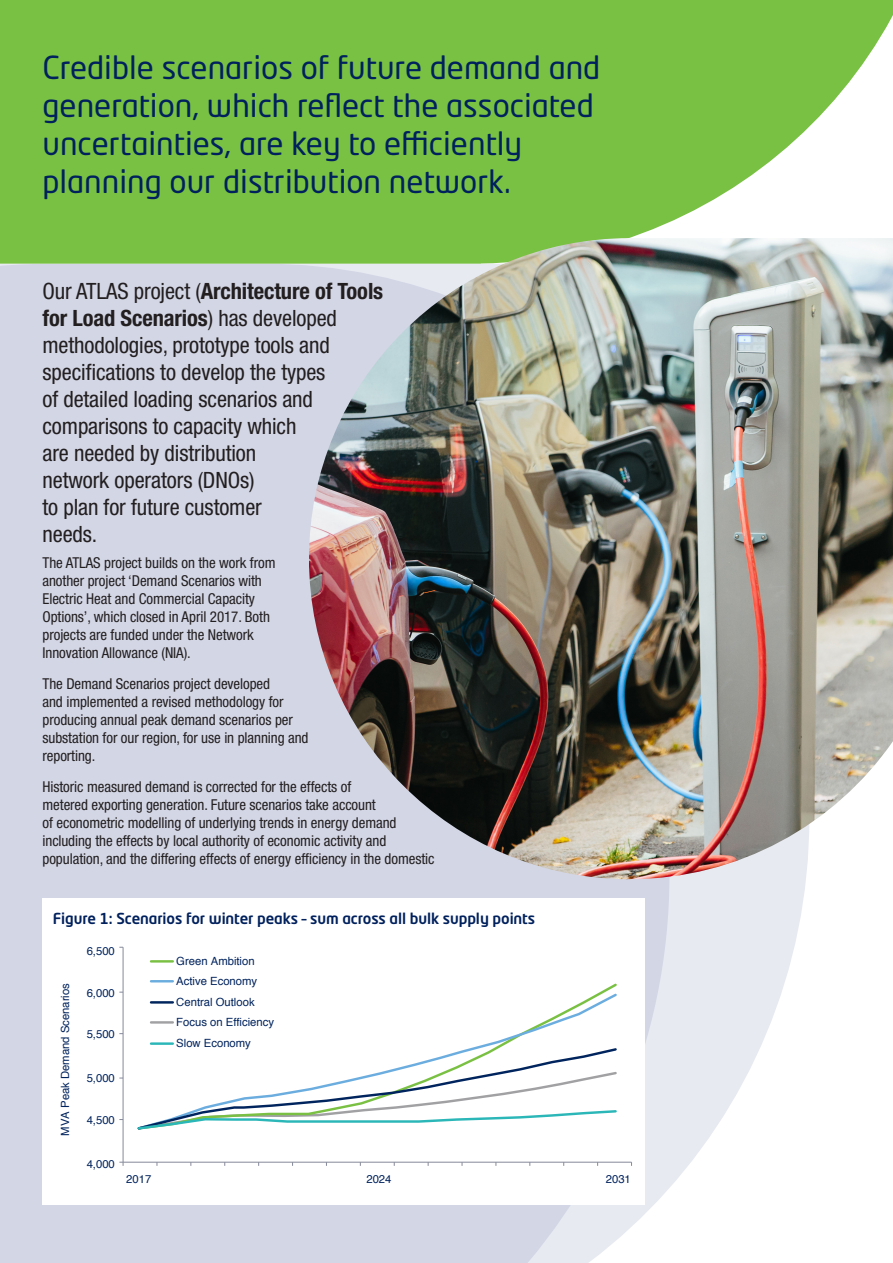
<style>
.page{position:relative;width:893px;height:1263px;background:#fff}
.page>*{position:absolute;margin:0;border:0;box-sizing:border-box;transform-origin:0 0}
.t1{font:31.5px/37.8px "Neo Tech Std";color:#00215d}
.t2{font:condensed 22.5px/27px "Helvetica Neue LT Std";letter-spacing:-.005em;color:#231f20}
.t3{font:condensed 15px/18px "Helvetica Neue LT Std";letter-spacing:-.005em;color:#231f20}
.t4{font:500 15px "Neo Tech Std";letter-spacing:-.005em;color:#00215d}
.t5{font:11.25px/20px "Helvetica";color:#00235d}
.s1{font-weight:700}
</style>
<div class="page">
<svg style="left:669px;top:879px;width:137px;height:309px;fill:#e8eaf2"></svg>
<div style="left:0;top:264px;width:669px;height:999px;background:#d3d6e5"></div>
<svg style="left:0;top:0;width:893px;height:264px;background:#86c754"></svg>
<div style="left:43px;top:898px;width:602px;height:306px;background:#fff"></div>
<hr style="left:123px;top:947px;width:1px;height:215px;background:#858999">
<hr style="left:123px;top:1162px;width:508px;height:1px;background:#858999">
<hr style="left:151px;top:980px;width:22px;height:2px;background:#6caddf">
<hr style="left:151px;top:960px;width:22px;height:2px;background:#7ac143">
<svg style="left:149px;top:991px;width:468px;height:55px"></svg>
<svg style="left:137px;top:1046px;width:480px;height:84px"></svg>
<img style="left:309px;top:238px;width:584px;height:641px">
<p class="t1" style="left:43px;top:49px;width:559px">Credible scenarios of future demand and generation, which reflect the associated uncertainties, are key to efficiently planning our distribution network.</p>
<p class="t2" style="left:43px;top:277px;width:342px">Our ATLAS project (<span class="s1">Architecture of Tools for Load Scenarios</span>) has developed methodologies, prototype tools and specifications to develop the types<br>of detailed loading scenarios and comparisons to capacity which<br>are needed by distribution<br>network operators (DNOs)<br>to plan for future customer<br>needs.</p>
<p class="t3" style="left:43px;top:554px;width:234px">The ATLAS project builds on the work from another project ‘Demand Scenarios with Electric Heat and Commercial Capacity Options’, which closed in April 2017. Both projects are funded under the Network Innovation Allowance (NIA).</p>
<p class="t3" style="left:43px;top:674px;width:268px">The Demand Scenarios project developed<br>and implemented a revised methodology for producing annual peak demand scenarios per substation for our region, for use in planning and reporting.</p>
<p class="t3" style="left:43px;top:777px;width:394px">Historic measured demand is corrected for the effects of<br>metered exporting generation. Future scenarios take account<br>of econometric modelling of underlying trends in energy demand including the effects by local authority of economic activity and population, and the differing effects of energy efficiency in the domestic</p>
<p class="t4" style="left:53px;top:909px;width:484px">Figure 1: Scenarios for winter peaks – sum across all bulk supply points</p>
<p class="t5" style="left:56px;top:1135px;width:154px;rotate:-90deg">MVA Peak Demand Scenarios</p>
<p class="t5" style="left:87px;top:941px;width:30px">6,500</p>
<p class="t5" style="left:87px;top:983px;width:30px">6,000</p>
<p class="t5" style="left:87px;top:1025px;width:30px">5,500</p>
<p class="t5" style="left:87px;top:1069px;width:30px">5,000</p>
<p class="t5" style="left:176px;top:951px;width:80px">Green Ambition</p>
<p class="t5" style="left:176px;top:992px;width:99px">Central Outlook<br>Focus on Efficiency</p>
<p class="t5" style="left:176px;top:1033px;width:76px">Slow Economy</p>
<p class="t5" style="left:176px;top:971px;width:82px">Active Economy</p>
<p class="t5" style="left:87px;top:1110px;width:30px">4,500</p>
<p class="t5" style="left:87px;top:1154px;width:30px">4,000</p>
<p class="t5" style="left:126px;top:1169px;width:27px">2017</p>
<p class="t5" style="left:366px;top:1169px;width:27px">2024</p>
<p class="t5" style="left:606px;top:1169px;width:27px">2031</p>
</div>
